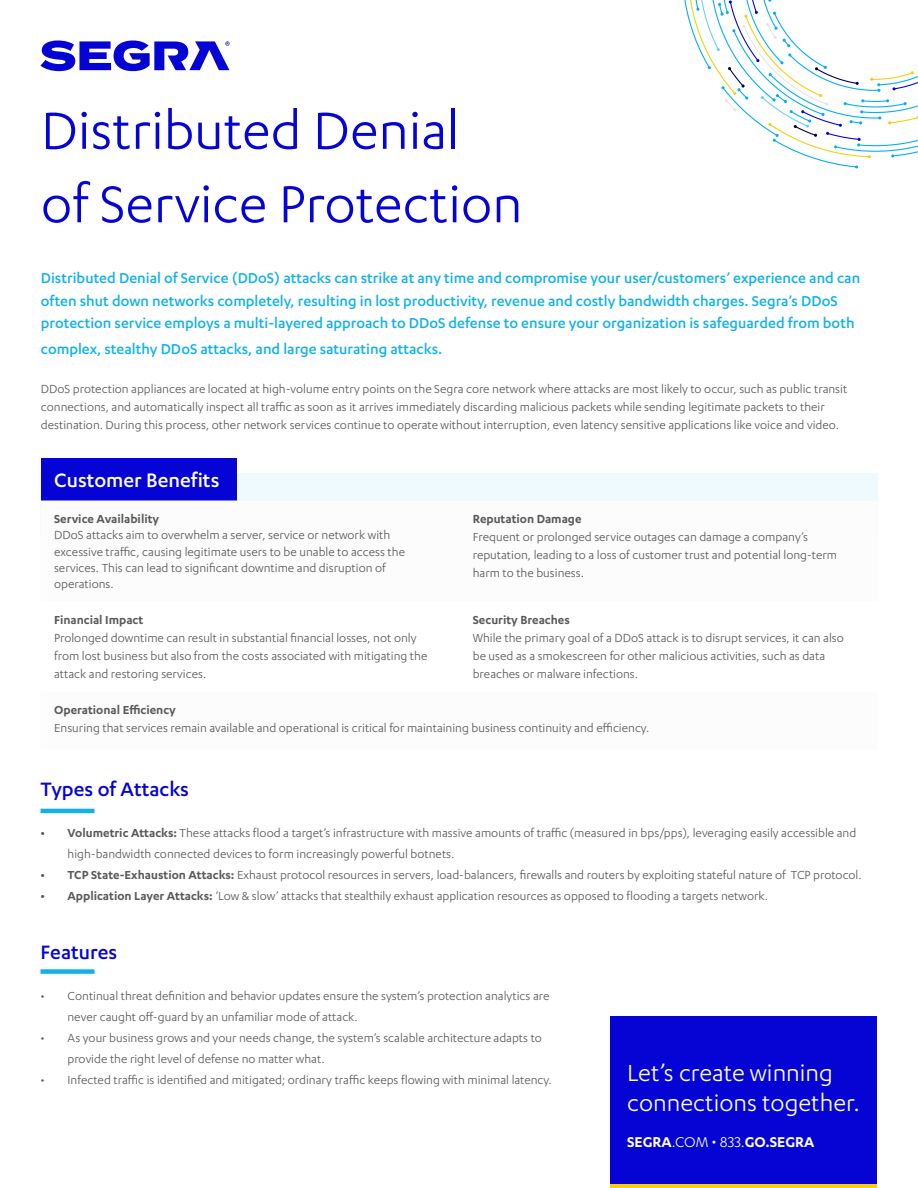
<style>
.page{position:relative;width:918px;height:1188px;background:#fff}
.page>*{position:absolute;margin:0;border:0;box-sizing:border-box;transform-origin:0 0}
.t1{font:60px/73.5px "Karbon";color:#0504d4}
.t2{font:27px/30px "Karbon";color:#fff}
.t3{font:500 22.5px "Karbon";color:#0504d4}
.t4{font:500 22.5px "Karbon";color:#fff}
.t5{font:500 16.5px/22.5px "Karbon";color:#14b1e7}
.t6{font:600 16.5px "Karbon";color:#fff}
.t7{font:13.5px/18px "Karbon";color:#58595b}
.t8{font:600 13.5px "Karbon";color:#58595b}
.s1{font-weight:600}
.s2{font-weight:400}
</style>
<div class="page">
<svg style="left:684px;top:0;width:234px;height:168px"></svg>
<div style="left:610px;top:1017px;width:267px;height:171px;background:#0504d4"></div>
<svg style="left:40px;top:41px;width:189px;height:30px"></svg>
<hr style="left:610px;top:1184px;width:267px;height:4px;background:#f4d010">
<hr style="left:40px;top:809px;width:54px;height:4px;background:#14b1e7">
<div style="left:40px;top:969px;width:54px;height:5px;background:#14b1e7"></div>
<div style="left:41px;top:473px;width:837px;height:63px;background:#eefafd"></div>
<div style="left:41px;top:458px;width:196px;height:44px;background:#0504d4"></div>
<div style="left:41px;top:501px;width:836px;height:35px;background:#fcfcfc"></div>
<h1 class="t1" style="left:41px;top:92px;width:483px">Distributed Denial<br>of Service Protection</h1>
<p class="t5" style="left:41px;top:266px;width:821px">Distributed Denial of Service (DDoS) attacks can strike at any time and compromise your user/customers’ experience and can often shut down networks completely, resulting in lost productivity, revenue and costly bandwidth charges. Segra’s DDoS protection service employs a multi-layered approach to DDoS defense to ensure your organization is safeguarded from both</p>
<p class="t5" style="left:41px;top:337px;width:403px">complex, stealthy DDoS attacks, and large saturating attacks.</p>
<p class="t7" style="left:41px;top:379px;width:808px">DDoS protection appliances are located at high-volume entry points on the Segra core network where attacks are most likely to occur, such as public transit connections, and automatically inspect all traffic as soon as it arrives immediately discarding malicious packets while sending legitimate packets to their destination. During this process, other network services continue to operate without interruption, even latency sensitive applications like voice and video.</p>
<h3 class="t4" style="left:54px;top:468px;width:167px">Customer Benefits</h3>
<p class="t8" style="left:54px;top:511px;width:107px">Service Availability</p>
<p class="t7" style="left:54px;top:527px;width:352px;line-height:16.2px">DDoS attacks aim to overwhelm a server, service or network with excessive traffic, causing legitimate users to be unable to access the services. This can lead to significant downtime and disruption of operations.</p>
<p class="t8" style="left:54px;top:612px;width:91px">Financial Impact</p>
<p class="t7" style="left:54px;top:629px;width:375px">Prolonged downtime can result in substantial financial losses, not only from lost business but also from the costs associated with mitigating the attack and restoring services.</p>
<p class="t8" style="left:473px;top:511px;width:110px">Reputation Damage</p>
<p class="t7" style="left:473px;top:528px;width:366px">Frequent or prolonged service outages can damage a company’s reputation, leading to a loss of customer trust and potential long-term harm to the business.</p>
<p class="t8" style="left:473px;top:612px;width:99px">Security Breaches</p>
<p class="t7" style="left:473px;top:629px;width:373px">While the primary goal of a DDoS attack is to disrupt services, it can also be used as a smokescreen for other malicious activities, such as data breaches or malware infections.</p>
<p class="t8" style="left:54px;top:703px;width:123px">Operational Efficiency</p>
<p class="t7" style="left:54px;top:719px;width:597px">Ensuring that services remain available and operational is critical for maintaining business continuity and efficiency.</p>
<h3 class="t3" style="left:41px;top:777px;width:150px">Types of Attacks</h3>
<p class="t7" style="left:68px;top:822px;width:790px;line-height:21px;text-indent:-27px"><span class="s1">• Volumetric Attacks:</span> These attacks flood a target’s infrastructure with massive amounts of traffic (measured in bps/pps), leveraging easily accessible and high-bandwidth connected devices to form increasingly powerful botnets.</p>
<p class="t7" style="left:41px;top:866px;width:823px"><span class="s1">• TCP State-Exhaustion Attacks:</span> Exhaust protocol resources in servers, load-balancers, firewalls and routers by exploiting stateful nature of TCP protocol.</p>
<p class="t7" style="left:41px;top:887px;width:729px"><span class="s1">• Application Layer Attacks:</span> ‘Low &amp; slow’ attacks that stealthily exhaust application resources as opposed to flooding a targets network.</p>
<h3 class="t3" style="left:40px;top:939px;width:78px">Features</h3>
<p class="t7" style="left:68px;top:985px;width:483px;line-height:21px;text-indent:-27px">• Continual threat definition and behavior updates ensure the system’s protection analytics are never caught off-guard by an unfamiliar mode of attack.</p>
<p class="t7" style="left:68px;top:1027px;width:476px;line-height:21px;text-indent:-27px">• As your business grows and your needs change, the system’s scalable architecture adapts to provide the right level of defense no matter what.</p>
<p class="t7" style="left:40px;top:1070px;width:513px">• Infected traffic is identified and mitigated; ordinary traffic keeps flowing with minimal latency.</p>
<h2 class="t2" style="left:627px;top:1057px;width:234px">Let’s create winning connections together.</h2>
<p class="t6" style="left:627px;top:1132px;width:189px">SEGRA<span class="s2">.COM • 833.</span>GO.SEGRA</p>
</div>
